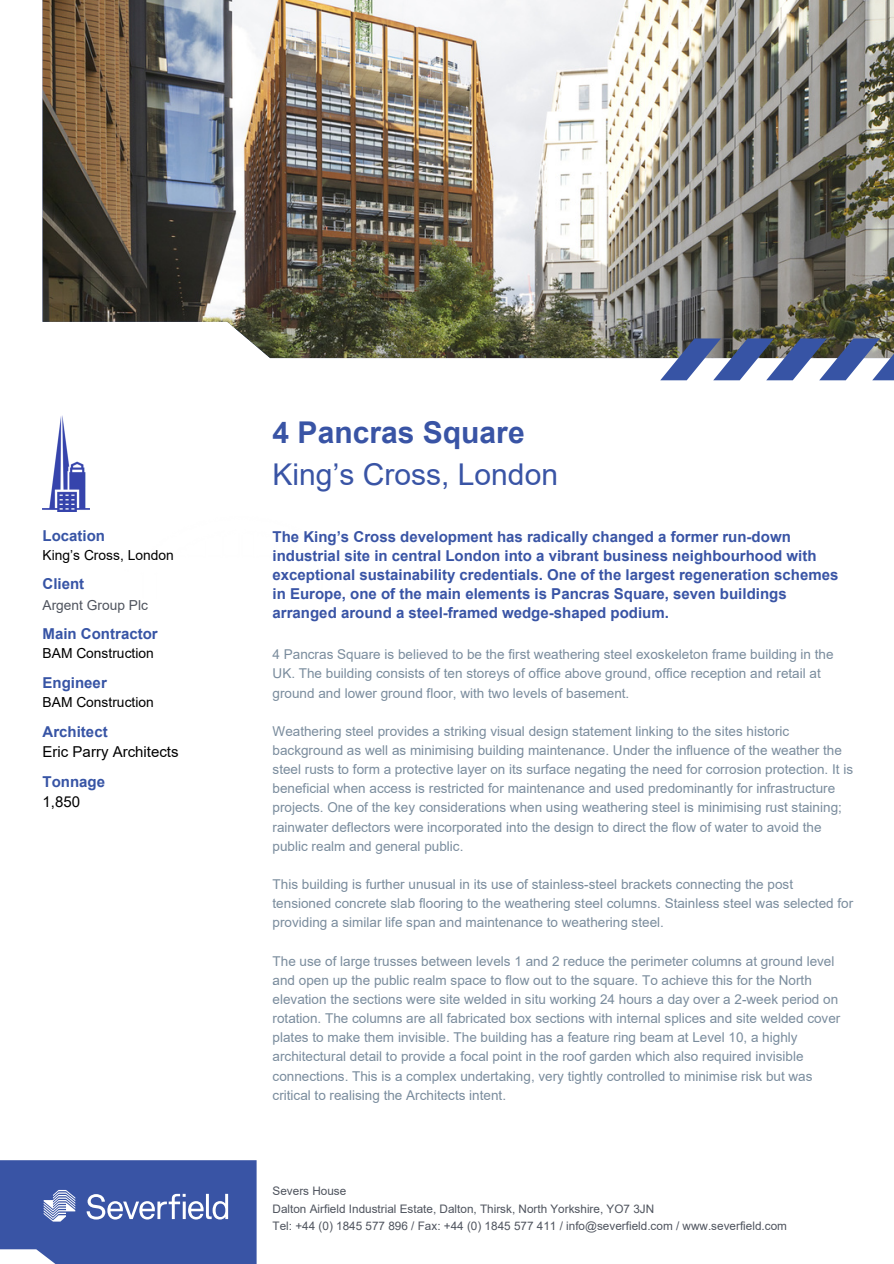
<style>
.page{position:relative;width:894px;height:1264px;background:#fff}
.page>*{position:absolute;margin:0;border:0;box-sizing:border-box;transform-origin:0 0}
.t1{font:30px "Arial";color:#3954a5}
.t2{font:700 30px "Arial";color:#3954a5}
.t3{font:700 15px/19.2px "Arial";color:#3954a5}
.t4{font:700 15px "Arial";color:#3754a5}
.t5{font:15px "Arial";color:#000}
.t6{font:13.8px "Arial";color:#000}
.t7{font:13.8px "Arial";color:#4f545e}
.t8{font:13.5px/19.2px "Arial";color:#7a8c9d}
.t9{font:11.7px "Arial";color:#4f545e}
</style>
<div class="page">
<img style="left:43px;top:0;width:850px;height:358px">
<svg style="left:0;top:1160px;width:256px;height:103px"></svg>
<svg style="left:660px;top:338px;width:233px;height:42px"></svg>
<img style="left:43px;top:416px;width:47px;height:95px">
<p class="t2" style="left:272px;top:416px;width:253px">4 Pancras Square</p>
<p class="t1" style="left:272px;top:457px;width:287px">King’s Cross, London</p>
<p class="t4" style="left:43px;top:527px;width:64px">Location</p>
<p class="t6" style="left:43px;top:547px;width:133px">King’s Cross, London</p>
<p class="t4" style="left:43px;top:575px;width:43px">Client</p>
<p class="t4" style="left:43px;top:625px;width:117px">Main Contractor</p>
<p class="t6" style="left:43px;top:645px;width:113px">BAM Construction</p>
<p class="t8" style="left:272px;top:645px;width:562px">4 Pancras Square is believed to be the first weathering steel exoskeleton frame building in the<br>UK. The building consists of ten storeys of office above ground, office reception and retail at ground and lower ground floor, with two levels of basement.</p>
<p class="t8" style="left:272px;top:721px;width:582px">Weathering steel provides a striking visual design statement linking to the sites historic background as well as minimising building maintenance. Under the influence of the weather the steel rusts to form a protective layer on its surface negating the need for corrosion protection. It is beneficial when access is restricted for maintenance and used predominantly for infrastructure projects. One of the key considerations when using weathering steel is minimising rust staining; rainwater deflectors were incorporated into the design to direct the flow of water to avoid the public realm and general public.</p>
<p class="t8" style="left:272px;top:874px;width:582px">This building is further unusual in its use of stainless-steel brackets connecting the post tensioned concrete slab flooring to the weathering steel columns. Stainless steel was selected for providing a similar life span and maintenance to weathering steel.</p>
<p class="t8" style="left:272px;top:951px;width:569px">The use of large trusses between levels 1 and 2 reduce the perimeter columns at ground level and open up the public realm space to flow out to the square. To achieve this for the North elevation the sections were site welded in situ working 24 hours a day over a 2-week period on rotation. The columns are all fabricated box sections with internal splices and site welded cover plates to make them invisible. The building has a feature ring beam at Level 10, a highly architectural detail to provide a focal point in the roof garden which also required invisible connections. This is a complex undertaking, very tightly controlled to minimise risk but was critical to realising the Architects intent.</p>
<p class="t3" style="left:272px;top:527px;width:567px">The King’s Cross development has radically changed a former run-down industrial site in central London into a vibrant business neighbourhood with exceptional sustainability credentials. One of the largest regeneration schemes in Europe, one of the main elements is Pancras Square, seven buildings arranged around a steel-framed wedge-shaped podium.</p>
<p class="t7" style="left:43px;top:597px;width:107px">Argent Group Plc</p>
<p class="t4" style="left:43px;top:674px;width:66px">Engineer</p>
<p class="t6" style="left:43px;top:694px;width:113px">BAM Construction</p>
<p class="t4" style="left:43px;top:723px;width:67px">Architect</p>
<p class="t5" style="left:43px;top:743px;width:137px">Eric Parry Architects</p>
<p class="t4" style="left:43px;top:773px;width:64px">Tonnage</p>
<p class="t5" style="left:43px;top:793px;width:39px">1,850</p>
<p class="t8" style="left:272px;top:970px;width:5px">.</p>
<p class="t9" style="left:272px;top:1184px;width:75px">Severs House</p>
<p class="t9" style="left:272px;top:1201px;width:383px">Dalton Airfield Industrial Estate, Dalton, Thirsk, North Yorkshire, YO7 3JN</p>
<p class="t9" style="left:272px;top:1219px;width:515px">Tel: +44 (0) 1845 577 896 / Fax: +44 (0) 1845 577 411 / info@severfield.com / www.severfield.com</p>
</div>
